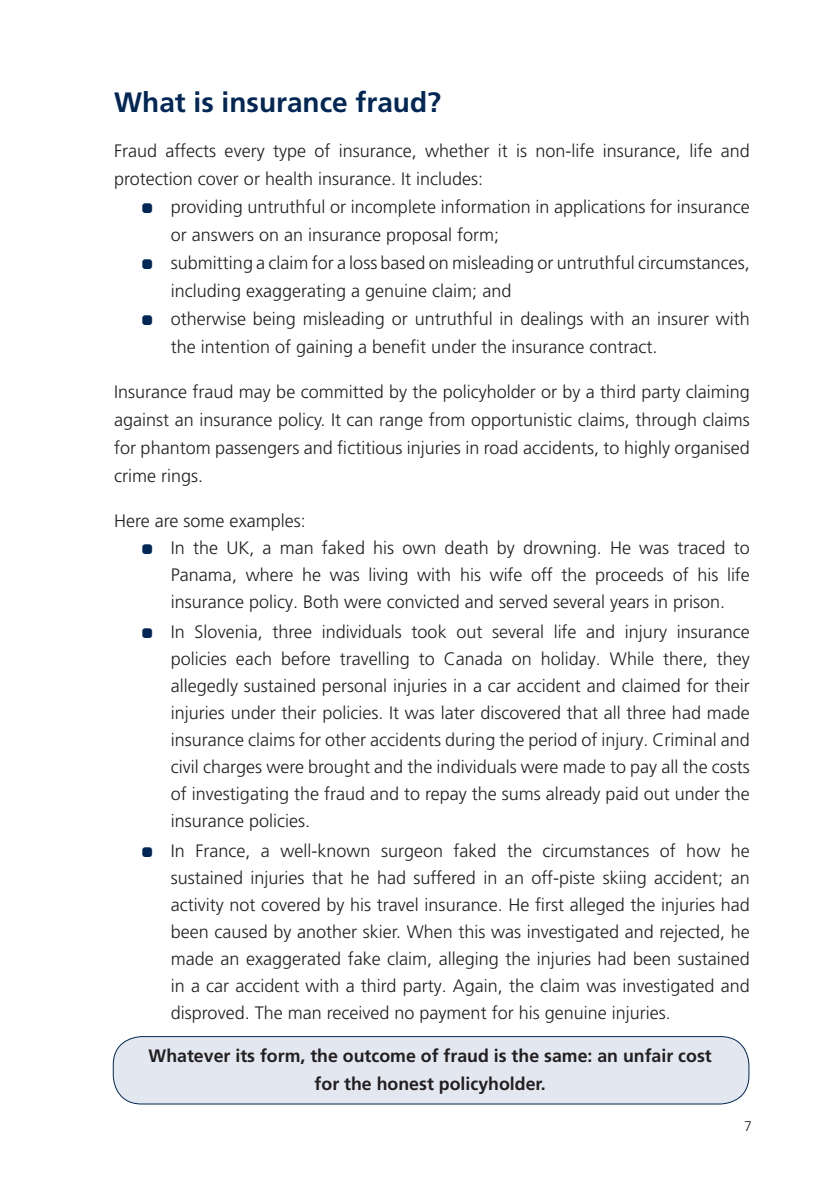
<style>
.page{position:relative;width:840px;height:1191px;background:#fff}
.page>*{position:absolute;margin:0;border:0;box-sizing:border-box;transform-origin:0 0}
.t1{font:700 28px "Frutiger LT Std";color:#002756}
.t2{font:300 18px/27px "Frutiger LT Pro";color:#231f20;text-align:justify}
.t3{font:300 18px/28px "Frutiger LT Std";color:#231f20}
.t4{font:700 18px/28px "Frutiger LT Std";color:#231f20;text-align:center}
.t5{font:300 14px "Frutiger LT Std";color:#231f20}
.s1{color:#002756}
</style>
<div class="page">
<div style="left:113px;top:1036px;width:635px;height:68px;background:#e3e8f0;border-radius:28px"></div>
<div style="left:113px;top:1036px;width:635px;height:68px;border:1px solid #002756;border-radius:28px"></div>
<h1 class="t1" style="left:114px;top:86px;width:328px">What is insurance fraud?</h1>
<p class="t3" style="left:114px;top:137px;width:636px">Fraud affects every type of insurance, whether it is non-life insurance, life and protection cover or health insurance. It includes:</p>
<p class="t3" style="left:171px;top:193px;width:580px;text-indent:-28px"><span class="s1">•</span> providing untruthful or incomplete information in applications for insurance or answers on an insurance proposal form;</p>
<p class="t3" style="left:171px;top:249px;width:580px;text-indent:-28px"><span class="s1">•</span> submitting a claim for a loss based on misleading or untruthful circumstances, including exaggerating a genuine claim; and</p>
<p class="t3" style="left:171px;top:305px;width:580px;text-indent:-28px"><span class="s1">•</span> otherwise being misleading or untruthful in dealings with an insurer with the intention of gaining a benefit under the insurance contract.</p>
<p class="t3" style="left:114px;top:378px;width:636px;text-align:justify">Insurance fraud may be committed by the policyholder or by a third party claiming against an insurance policy. It can range from opportunistic claims, through claims for phantom passengers and fictitious injuries in road accidents, to highly organised crime rings.</p>
<p class="t3" style="left:114px;top:507px;width:193px">Here are some examples:</p>
<p class="t2" style="left:171px;top:534px;width:580px;text-indent:-28px"><span class="s1">•</span> In the UK, a man faked his own death by drowning. He was traced to Panama, where he was living with his wife off the proceeds of his life insurance policy. Both were convicted and served several years in prison.</p>
<p class="t2" style="left:171px;top:618px;width:580px;text-indent:-28px"><span class="s1">•</span> In Slovenia, three individuals took out several life and injury insurance policies each before travelling to Canada on holiday. While there, they allegedly sustained personal injuries in a car accident and claimed for their injuries under their policies. It was later discovered that all three had made insurance claims for other accidents during the period of injury. Criminal and civil charges were brought and the individuals were made to pay all the costs of investigating the fraud and to repay the sums already paid out under the insurance policies.</p>
<p class="t2" style="left:171px;top:837px;width:580px;text-indent:-28px"><span class="s1">•</span> In France, a well-known surgeon faked the circumstances of how he sustained injuries that he had suffered in an off-piste skiing accident; an activity not covered by his travel insurance. He first alleged the injuries had been caused by another skier. When this was investigated and rejected, he made an exaggerated fake claim, alleging the injuries had been sustained in a car accident with a third party. Again, the claim was investigated and disproved. The man received no payment for his genuine injuries.</p>
<p class="t4" style="left:148px;top:1041px;width:564px">Whatever its form, the outcome of fraud is the same: an unfair cost for the honest policyholder.</p>
<p class="t5" style="left:743px;top:1118px;width:9px">7</p>
</div>
